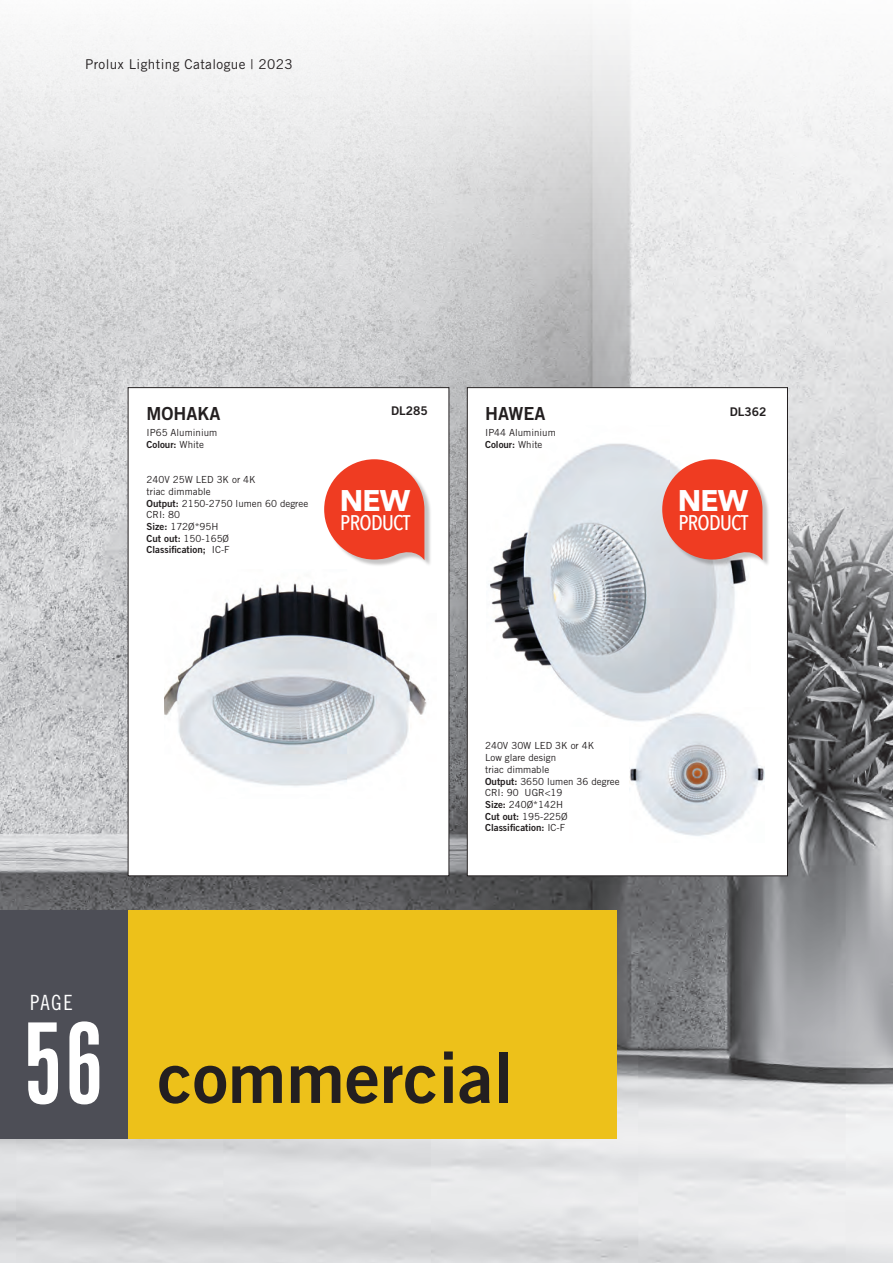
<style>
.page{position:relative;width:893px;height:1263px;background:#fff}
.page>*{position:absolute;margin:0;border:0;box-sizing:border-box;transform-origin:0 0}
.t1{font:111.15px "Alpin Gothic CG No 1";color:#fff}
.t2{font:70.35px "Trade Gothic Bold Two";color:#231f20}
.t3{font:700 29.85px "Avenir Next";letter-spacing:-.03em;color:#fff}
.t4{font:500 21.15px "Avenir Next Condensed";letter-spacing:-.03em;color:#fff}
.t5{font:21px "Trade Gothic Cond Eighteen";color:#fff}
.t6{font:18px "Trade Gothic Bold Two";color:#231f20}
.t7{font:13.5px "Trade Gothic";letter-spacing:.03em;color:#231f20}
.t8{font:12px "Trade Gothic Bold Two";color:#231f20}
.t9{font:9.75px "Trade Gothic";color:#231f20}
.t10{font:9.75px "Trade Gothic Bold Two";color:#231f20}
.s1{font-family:"Trade Gothic"}
.s2{font-family:"Trade Gothic Bold Two"}
</style>
<div class="page">
<img style="left:0;top:24px;width:893px;height:1239px">
<div style="left:128px;top:388px;width:321px;height:488px;background:#fff"></div>
<div style="left:128px;top:911px;width:489px;height:228px;background:#edc11a"></div>
<div style="left:0;top:911px;width:128px;height:228px;background:#4d4e56"></div>
<div style="left:467px;top:388px;width:320px;height:488px;background:#fff"></div>
<div style="left:467px;top:387px;width:321px;height:489px;border:1px solid #231f20"></div>
<div style="left:326px;top:461px;width:106px;height:106px;background:#231f20;opacity:.26"></div>
<svg style="left:324px;top:459px;width:100px;height:101px;background:#f05f4a"></svg>
<img style="left:630px;top:728px;width:135px;height:108px">
<img style="left:489px;top:443px;width:258px;height:283px">
<img style="left:165px;top:582px;width:262px;height:204px">
<div style="left:664px;top:461px;width:106px;height:106px;background:#231f20;opacity:.26"></div>
<svg style="left:662px;top:459px;width:100px;height:101px;background:#ec5c47"></svg>
<p class="t7" style="left:85px;top:56px;width:209px">Prolux Lighting Catalogue | 2023</p>
<p class="t8" style="left:391px;top:403px;width:38px">DL285</p>
<p class="t6" style="left:147px;top:403px;width:75px">MOHAKA</p>
<p class="t8" style="left:730px;top:404px;width:38px">DL362</p>
<p class="t9" style="left:147px;top:427px;width:72px">IP65 Aluminium</p>
<p class="t10" style="left:147px;top:438px;width:59px">Colour: <span class="s1">White</span></p>
<p class="t9" style="left:147px;top:474px;width:111px">240V 25W LED 3K or 4K</p>
<p class="t9" style="left:147px;top:485px;width:66px">triac dimmable</p>
<p class="t9" style="left:147px;top:497px;width:163px"><span class="s2">Output:</span> 2150-2750 lumen 60 degree</p>
<p class="t9" style="left:147px;top:509px;width:35px">CRI: 80</p>
<p class="t9" style="left:147px;top:521px;width:74px"><span class="s2">Size:</span> 172Ø*95H</p>
<p class="t9" style="left:147px;top:532px;width:84px"><span class="s2">Cut out:</span> 150-165Ø</p>
<p class="t10" style="left:147px;top:544px;width:85px">Classification; <span class="s1">IC-F</span></p>
<p class="t6" style="left:485px;top:402px;width:62px">HAWEA</p>
<p class="t9" style="left:485px;top:427px;width:72px">IP44 Aluminium</p>
<p class="t10" style="left:485px;top:438px;width:59px">Colour: <span class="s1">White</span></p>
<p class="t3" style="left:340px;top:475px;width:72px">NEW</p>
<p class="t4" style="left:340px;top:509px;width:72px">PRODUCT</p>
<p class="t3" style="left:678px;top:475px;width:72px">NEW</p>
<p class="t4" style="left:678px;top:509px;width:72px">PRODUCT</p>
<p class="t9" style="left:485px;top:740px;width:111px">240V 30W LED 3K or 4K</p>
<p class="t9" style="left:485px;top:752px;width:72px">Low glare design</p>
<p class="t9" style="left:485px;top:763px;width:66px">triac dimmable</p>
<p class="t9" style="left:485px;top:775px;width:136px"><span class="s2">Output:</span> 3650 lumen 36 degree</p>
<p class="t9" style="left:485px;top:787px;width:79px">CRI: 90 UGR&lt;19</p>
<p class="t9" style="left:485px;top:799px;width:79px"><span class="s2">Size:</span> 240Ø*142H</p>
<p class="t9" style="left:485px;top:810px;width:84px"><span class="s2">Cut out:</span> 195-225Ø</p>
<p class="t10" style="left:485px;top:822px;width:82px">Classification: <span class="s1">IC-F</span></p>
<p class="t5" style="left:30px;top:989px;width:44px">PAGE</p>
<p class="t1" style="left:23px;top:997px;width:84px">56</p>
<p class="t2" style="left:158px;top:1034px;width:357px">commercial</p>
</div>
